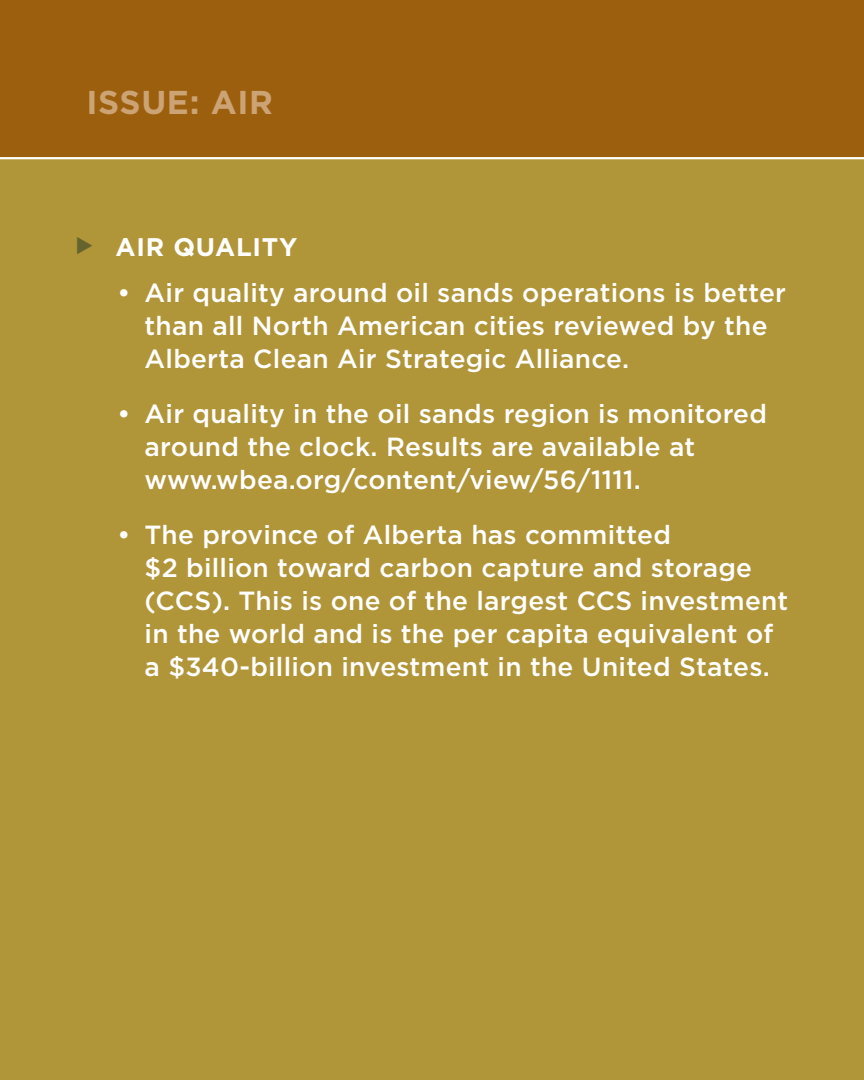
<style>
.page{position:relative;width:864px;height:1080px;background:#b19539}
.page>*{position:absolute;margin:0;border:0;box-sizing:border-box;transform-origin:0 0}
.issue_-_small_header{font:700 33px "Gotham";letter-spacing:.02em;color:#cca374}
.bullets_-_body_conte{font:500 26.4px/33px "Gotham";letter-spacing:.01em;color:#fff}
.sub_heading_bullet{font:700 25.5px "Gotham";letter-spacing:.03em;color:#fff}
.s1{color:#66642e}
</style>
<div class="page">
<div style="left:0;top:0;width:864px;height:159px;background:#9c5f0d"></div>
<hr style="left:0;top:157px;width:864px;height:2px;background:#fff">
<p class="issue_-_small_header" style="left:86px;top:80px;width:188px">ISSUE: AIR</p>
<p class="sub_heading_bullet" style="left:76px;top:230px;width:223px"><span class="s1">◆</span> AIR QUALITY</p>
<p class="bullets_-_body_conte" style="left:145px;top:276px;width:643px;text-indent:-27px">• Air quality around oil sands operations is better than all North American cities reviewed by the<br>Alberta Clean Air Strategic Alliance.</p>
<p class="bullets_-_body_conte" style="left:145px;top:397px;width:624px;text-indent:-27px">• Air quality in the oil sands region is monitored around the clock. Results are available at www.wbea.org/content/view/56/1111.</p>
<p class="bullets_-_body_conte" style="left:145px;top:517px;width:645px;text-indent:-27px">• The province of Alberta has committed<br>$2 billion toward carbon capture and storage (CCS). This is one of the largest CCS investment in the world and is the per capita equivalent of a $340-billion investment in the United States.</p>
</div>
